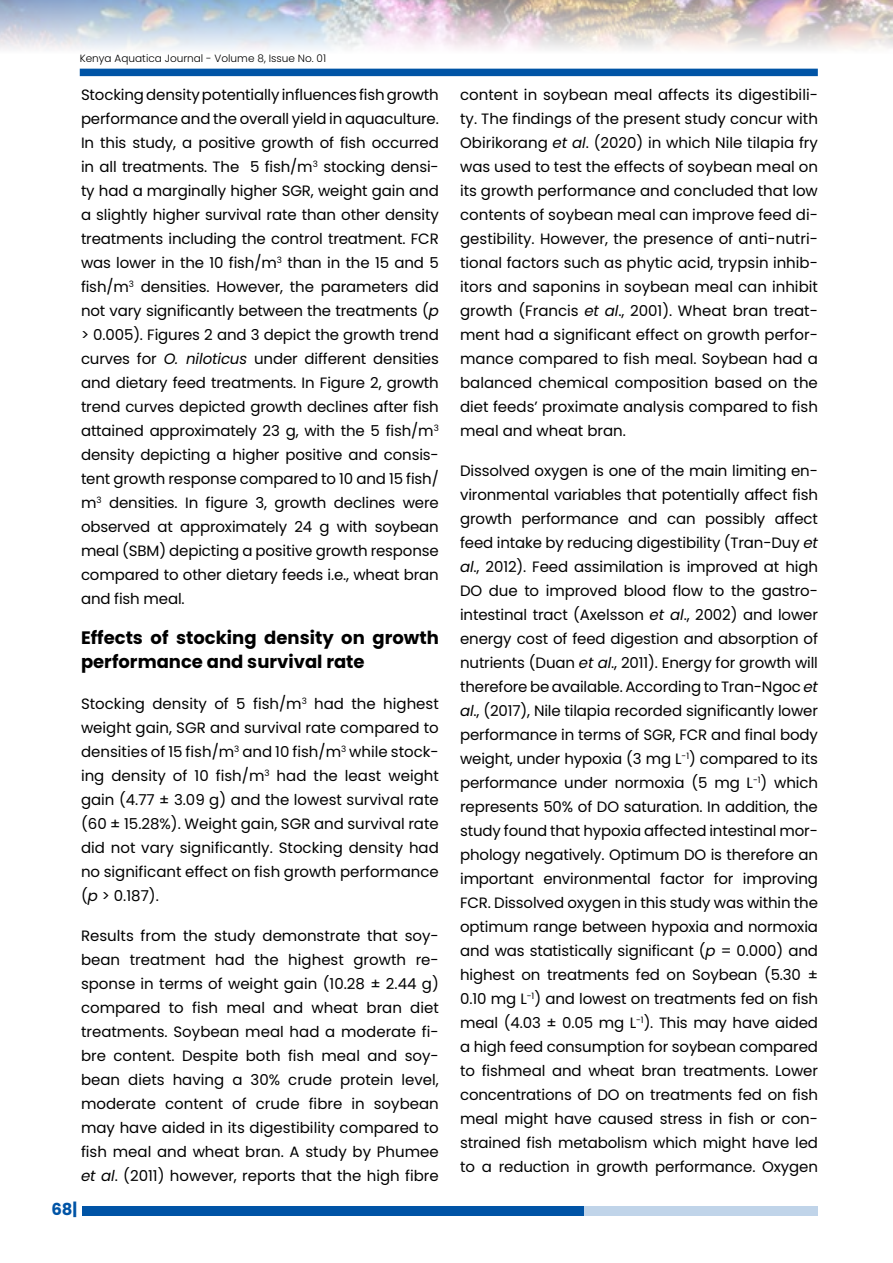
<style>
.page{position:relative;width:893px;height:1263px;background:#fff}
.page>*{position:absolute;margin:0;border:0;box-sizing:border-box;transform-origin:0 0}
.t1{font:700 18px/24px "Poppins";color:#000}
.t2{font:700 16.5px "Poppins";color:#0054a6}
.t3{font:15px/24px "Poppins";color:#000;text-align:justify}
.t4{font:300 10.5px "Poppins";color:#000}
.s1{font-style:italic}
</style>
<div class="page">
<img style="left:0;top:0;width:893px;height:50px">
<div style="left:80px;top:69px;width:738px;height:7px;background:#0054a6"></div>
<div style="left:82px;top:1206px;width:502px;height:10px;background:#0054a6"></div>
<div style="left:584px;top:1206px;width:234px;height:10px;background:#c0d4e9"></div>
<p class="t4" style="left:80px;top:52px;width:248px">Kenya Aquatica Journal - Volume 8, Issue No. 01</p>
<p class="t3" style="left:81px;top:83px;width:359px">Stocking density potentially influences fish growth performance and the overall yield in aquaculture.<br>In this study, a positive growth of fish occurred in all treatments. The 5 fish/m<sup>3</sup> stocking densi&shy;ty had a marginally higher SGR, weight gain and a slightly higher survival rate than other density treatments including the control treatment. FCR was lower in the 10 fish/m<sup>3</sup> than in the 15 and 5 fish/m<sup>3</sup> densities. However, the parameters did not vary significantly between the treatments (<span class="s1">p </span>&gt; 0.005). Figures 2 and 3 depict the growth trend curves for <span class="s1">O. niloticus</span> under different densities and dietary feed treatments. In Figure 2, growth trend curves depicted growth declines after fish attained approximately 23 g, with the 5 fish/m<sup>3 </sup>density depicting a higher positive and consis&shy;tent growth response compared to 10 and 15 fish/ m<sup>3</sup> densities. In figure 3, growth declines were observed at approximately 24 g with soybean meal (SBM) depicting a positive growth response compared to other dietary feeds i.e., wheat bran and fish meal.</p>
<p class="t1" style="left:81px;top:626px;width:359px">Effects of stocking density on growth performance and survival rate</p>
<p class="t3" style="left:81px;top:692px;width:359px">Stocking density of 5 fish/m<sup>3</sup> had the highest weight gain, SGR and survival rate compared to densities of 15 fish/m<sup>3</sup> and 10 fish/m<sup>3</sup> while stock&shy;ing density of 10 fish/m<sup>3</sup> had the least weight gain (4.77 ± 3.09 g) and the lowest survival rate (60 ± 15.28%). Weight gain, SGR and survival rate did not vary significantly. Stocking density had no significant effect on fish growth performance (<span class="s1">p</span> &gt; 0.187).</p>
<p class="t3" style="left:81px;top:924px;width:359px">Results from the study demonstrate that soy&shy;bean treatment had the highest growth re&shy;sponse in terms of weight gain (10.28 ± 2.44 g) compared to fish meal and wheat bran diet treatments. Soybean meal had a moderate fi&shy;bre content. Despite both fish meal and soy&shy;bean diets having a 30% crude protein level, moderate content of crude fibre in soybean may have aided in its digestibility compared to fish meal and wheat bran. A study by Phumee <span class="s1">et al</span>. (2011) however, reports that the high fibre</p>
<p class="t2" style="left:51px;top:1200px;width:28px">68|</p>
<p class="t3" style="left:460px;top:83px;width:359px">content in soybean meal affects its digestibili&shy;ty. The findings of the present study concur with Obirikorang <span class="s1">et al</span>. (2020) in which Nile tilapia fry was used to test the effects of soybean meal on its growth performance and concluded that low contents of soybean meal can improve feed di&shy;gestibility. However, the presence of anti-nutri&shy;tional factors such as phytic acid, trypsin inhib&shy;itors and saponins in soybean meal can inhibit growth (Francis <span class="s1">et al</span>., 2001). Wheat bran treat&shy;ment had a significant effect on growth perfor&shy;mance compared to fish meal. Soybean had a balanced chemical composition based on the diet feeds’ proximate analysis compared to fish meal and wheat bran.</p>
<p class="t3" style="left:460px;top:459px;width:359px">Dissolved oxygen is one of the main limiting en&shy;vironmental variables that potentially affect fish growth performance and can possibly affect feed intake by reducing digestibility (Tran-Duy <span class="s1">et al</span>., 2012). Feed assimilation is improved at high DO due to improved blood flow to the gastro&shy;intestinal tract (Axelsson <span class="s1">et al</span>., 2002) and lower energy cost of feed digestion and absorption of nutrients (Duan <span class="s1">et al</span>., 2011). Energy for growth will therefore be available. According to Tran-Ngoc <span class="s1">et al</span>., (2017), Nile tilapia recorded significantly lower performance in terms of SGR, FCR and final body weight, under hypoxia (3 mg L<sup>-1</sup>) compared to its performance under normoxia (5 mg L<sup>-1</sup>) which represents 50% of DO saturation. In addition, the study found that hypoxia affected intestinal mor&shy;phology negatively. Optimum DO is therefore an important environmental factor for improving FCR. Dissolved oxygen in this study was within the optimum range between hypoxia and normoxia and was statistically significant (<span class="s1">p</span> = 0.000) and highest on treatments fed on Soybean (5.30 ± 0.10 mg L<sup>-1</sup>) and lowest on treatments fed on fish meal (4.03 ± 0.05 mg L<sup>-1</sup>). This may have aided a high feed consumption for soybean compared to fishmeal and wheat bran treatments. Lower concentrations of DO on treatments fed on fish meal might have caused stress in fish or con&shy;strained fish metabolism which might have led to a reduction in growth performance. Oxygen</p>
</div>
